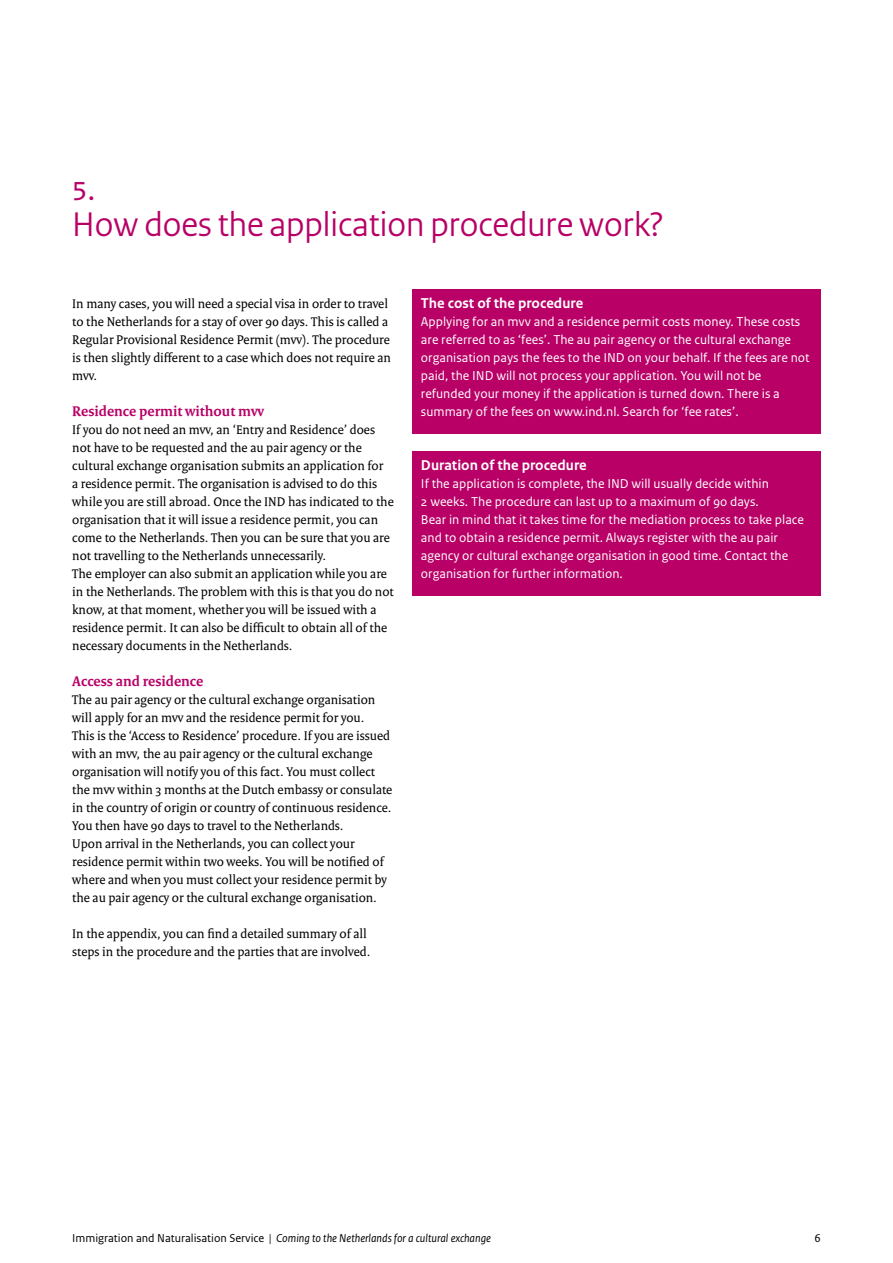
<style>
.page{position:relative;width:893px;height:1263px;background:#fff}
.page>*{position:absolute;margin:0;border:0;box-sizing:border-box;transform-origin:0 0}
.t1{font:36px/36px "Rijksoverheid Sans Heading";color:#b80066}
.t2{font:700 15px "Rijksoverheid Serif";color:#b80066}
.t3{font:700 15px "Rijksoverheid Sans Text";color:#fff}
.t4{font:13.5px/18px "Rijksoverheid Serif";color:#000}
.t5{font:13.5px/18px "Rijksoverheid Sans Text";color:#fff}
.t6{font:italic 12px "Rijksoverheid Sans Text";color:#000}
.t7{font:12px "Rijksoverheid Sans Text";color:#000}
.s1{font-style:normal}
</style>
<div class="page">
<div style="left:412px;top:290px;width:409px;height:144px;background:#b80066"></div>
<div style="left:412px;top:452px;width:409px;height:144px;background:#b80066"></div>
<h1 class="t1" style="left:72px;top:171px;width:593px">5.<br>How does the application procedure work?</h1>
<p class="t4" style="left:72px;top:294px;width:320px">In many cases, you will need a special visa in order to travel to the Netherlands for a stay of over 90 days. This is called a Regular Provisional Residence Permit (mvv). The procedure is then slightly different to a case which does not require an mvv.</p>
<p class="t2" style="left:72px;top:402px;width:193px">Residence permit without mvv</p>
<p class="t4" style="left:72px;top:420px;width:323px">If you do not need an mvv, an ‘Entry and Residence’ does not have to be requested and the au pair agency or the cultural exchange organisation submits an application for<br>a residence permit. The organisation is advised to do this while you are still abroad. Once the IND has indicated to the organisation that it will issue a residence permit, you can come to the Netherlands. Then you can be sure that you are not travelling to the Netherlands unnecessarily.<br>The employer can also submit an application while you are in the Netherlands. The problem with this is that you do not know, at that moment, whether you will be issued with a residence permit. It can also be difficult to obtain all of the necessary documents in the Netherlands.</p>
<p class="t2" style="left:72px;top:672px;width:133px">Access and residence</p>
<p class="t4" style="left:72px;top:690px;width:322px">The au pair agency or the cultural exchange organisation will apply for an mvv and the residence permit for you.<br>This is the ‘Access to Residence’ procedure. If you are issued with an mvv, the au pair agency or the cultural exchange organisation will notify you of this fact. You must collect the mvv within 3 months at the Dutch embassy or consulate in the country of origin or country of continuous residence.<br>You then have 90 days to travel to the Netherlands.<br>Upon arrival in the Netherlands, you can collect your residence permit within two weeks. You will be notified of where and when you must collect your residence permit by the au pair agency or the cultural exchange organisation.</p>
<p class="t4" style="left:72px;top:924px;width:300px">In the appendix, you can find a detailed summary of all steps in the procedure and the parties that are involved.</p>
<p class="t3" style="left:421px;top:294px;width:164px">The cost of the procedure</p>
<p class="t5" style="left:421px;top:313px;width:390px">Applying for an mvv and a residence permit costs money. These costs are referred to as ‘fees’. The au pair agency or the cultural exchange organisation pays the fees to the IND on your behalf. If the fees are not paid, the IND will not process your application. You will not be refunded your money if the application is turned down. There is a summary of the fees on www.ind.nl. Search for ‘fee rates’.</p>
<p class="t3" style="left:421px;top:456px;width:167px">Duration of the procedure</p>
<p class="t5" style="left:421px;top:475px;width:384px">If the application is complete, the IND will usually decide within<br>2 weeks. The procedure can last up to a maximum of 90 days.<br>Bear in mind that it takes time for the mediation process to take place and to obtain a residence permit. Always register with the au pair agency or cultural exchange organisation in good time. Contact the organisation for further information.</p>
<p class="t6" style="left:72px;top:1231px;width:420px"><span class="s1">Immigration and Naturalisation Service</span> | Coming to the Netherlands for a cultural exchange</p>
<p class="t7" style="left:814px;top:1231px;width:8px">6</p>
</div>
